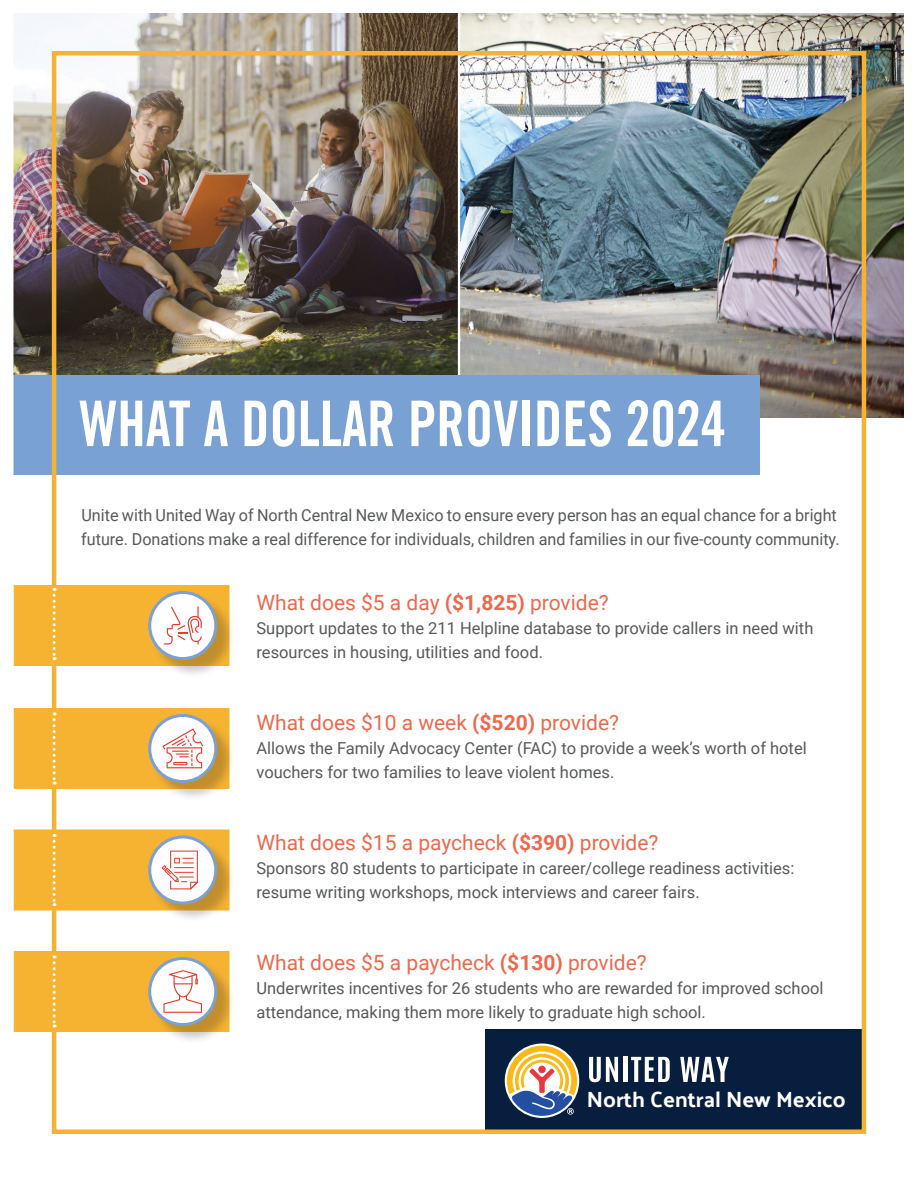
<style>
.page{position:relative;width:918px;height:1188px;background:#fff}
.page>*{position:absolute;margin:0;border:0;box-sizing:border-box;transform-origin:0 0}
.t1{font:63px "Trade Gothic LT Bold Cond Twenty";color:#fff;scale:.9 1}
.t2{font:700 21.9px "Palanquin";color:#fff}
.t3{font:21px "Roboto";color:#eb694d}
.t4{font:16.5px/24px "Roboto";color:#57585a}
.s1{font-weight:700}
</style>
<div class="page">
<div style="left:485px;top:1029px;width:380px;height:103px;background:#081e3f"></div>
<svg style="left:589px;top:1057px;width:29px;height:25px"></svg>
<hr style="left:623px;top:1057px;width:4px;height:25px;background:#fff">
<svg style="left:631px;top:1057px;width:39px;height:25px"></svg>
<svg style="left:680px;top:1057px;width:49px;height:25px"></svg>
<svg style="left:505px;top:1043px;width:74px;height:75px"></svg>
<svg style="left:507px;top:1046px;width:70px;height:70px;background:#ae9f8a"></svg>
<img style="left:460px;top:14px;width:444px;height:404px">
<img style="left:14px;top:14px;width:444px;height:361px">
<div style="left:14px;top:375px;width:746px;height:100px;background:#79a1d4"></div>
<div style="left:14px;top:585px;width:216px;height:81px;background:#f6b332"></div>
<div style="left:151px;top:594px;width:85px;height:85px;background:#231f20;opacity:.25"></div>
<div style="left:150px;top:592px;width:66px;height:67px;background:#fff;border-radius:50%"></div>
<div style="left:148px;top:591px;width:69px;height:69px;border:3px solid #79a1d4;border-radius:50%"></div>
<div style="left:14px;top:708px;width:216px;height:81px;background:#f6b332"></div>
<div style="left:151px;top:717px;width:85px;height:85px;background:#231f20;opacity:.25"></div>
<svg style="left:150px;top:715px;width:66px;height:67px;background:#eef1f8"></svg>
<div style="left:148px;top:714px;width:69px;height:69px;border:3px solid #79a1d4;border-radius:50%"></div>
<div style="left:14px;top:830px;width:216px;height:80px;background:#f6b332"></div>
<div style="left:151px;top:838px;width:85px;height:85px;background:#231f20;opacity:.25"></div>
<svg style="left:150px;top:837px;width:66px;height:66px;background:#f0f3f8"></svg>
<div style="left:148px;top:835px;width:69px;height:70px;border:3px solid #79a1d4;border-radius:50%"></div>
<div style="left:14px;top:951px;width:216px;height:81px;background:#f6b332"></div>
<div style="left:151px;top:960px;width:85px;height:85px;background:#231f20;opacity:.25"></div>
<svg style="left:150px;top:958px;width:66px;height:67px;background:#edf2f9"></svg>
<div style="left:148px;top:957px;width:69px;height:69px;border:3px solid #79a1d4;border-radius:50%"></div>
<svg style="left:164px;top:606px;width:38px;height:39px"></svg>
<svg style="left:162px;top:851px;width:36px;height:38px"></svg>
<svg style="left:163px;top:970px;width:39px;height:43px;background:#fae0de"></svg>
<svg style="left:162px;top:729px;width:41px;height:39px;background:#f9d5d3"></svg>
<svg style="left:53px;top:588px;width:3px;height:72px"></svg>
<svg style="left:53px;top:712px;width:3px;height:73px"></svg>
<svg style="left:53px;top:834px;width:3px;height:72px"></svg>
<svg style="left:53px;top:955px;width:3px;height:73px"></svg>
<svg style="left:13px;top:101px;width:1px;height:931px"></svg>
<h1 class="t1" style="left:80px;top:385px;width:720px">WHAT A DOLLAR PROVIDES 2024</h1>
<p class="t4" style="left:81px;top:502px;width:760px">Unite with United Way of North Central New Mexico to ensure every person has an equal chance for a bright future. Donations make a real difference for individuals, children and families in our five-county community.</p>
<p class="t3" style="left:256px;top:588px;width:354px">What does $5 a day <span class="s1">($1,825)</span> provide?</p>
<p class="t4" style="left:256px;top:615px;width:558px">Support updates to the 211 Helpline database to provide callers in need with resources in housing, utilities and food.</p>
<p class="t3" style="left:256px;top:708px;width:364px">What does $10 a week <span class="s1">($520)</span> provide?</p>
<p class="t4" style="left:256px;top:735px;width:552px">Allows the Family Advocacy Center (FAC) to provide a week’s worth of hotel vouchers for two families to leave violent homes.</p>
<p class="t3" style="left:256px;top:828px;width:404px">What does $15 a paycheck <span class="s1">($390)</span> provide?</p>
<p class="t4" style="left:256px;top:855px;width:539px">Sponsors 80 students to participate in career/college readiness activities: resume writing workshops, mock interviews and career fairs.</p>
<p class="t3" style="left:256px;top:948px;width:392px">What does $5 a paycheck <span class="s1">($130)</span> provide?</p>
<p class="t4" style="left:256px;top:975px;width:568px">Underwrites incentives for 26 students who are rewarded for improved school attendance, making them more likely to graduate high school.</p>
<h2 class="t2" style="left:587px;top:1086px;width:261px">North Central New Mexico</h2>
</div>
